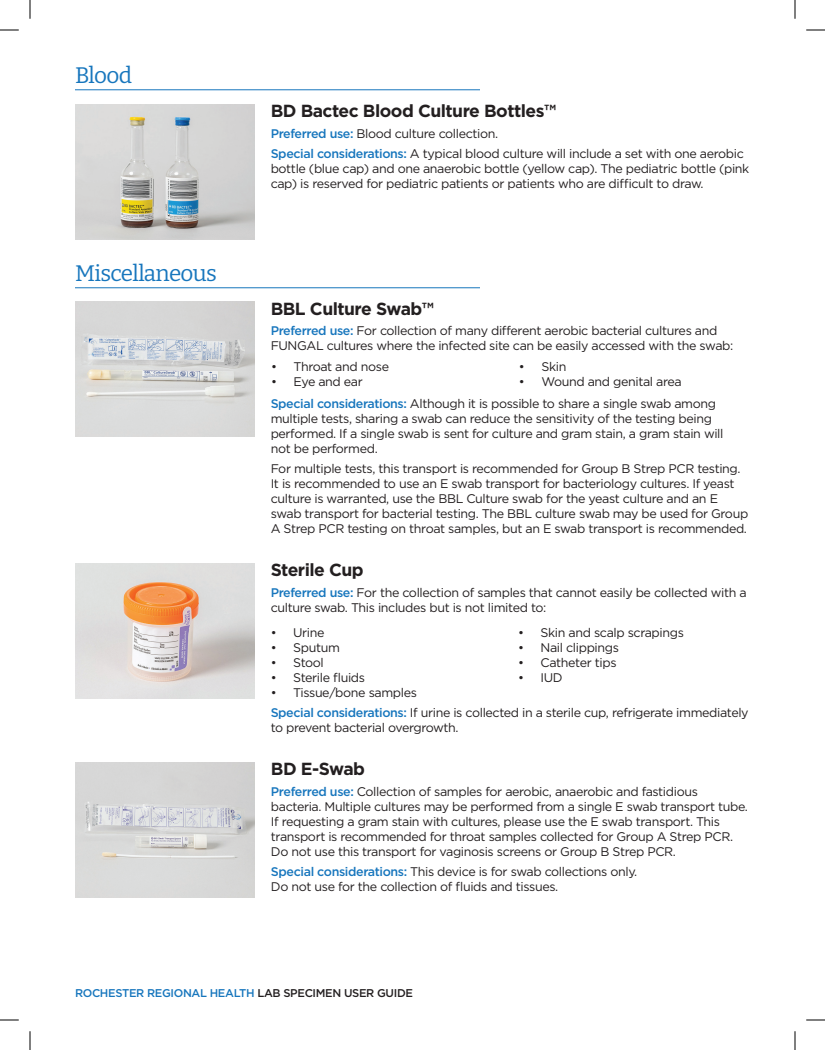
<style>
.page{position:relative;width:825px;height:1050px;background:#fff}
.page>*{position:absolute;margin:0;border:0;box-sizing:border-box;transform-origin:0 0}
.t1{font:22.5px "Bitter";letter-spacing:-.03em;color:#1776bd}
.t2{font:700 17.5px "Gotham";letter-spacing:-.03em;color:#231f20}
.t3{font:12.5px/15px "Gotham";letter-spacing:-.03em;color:#231f20}
.t4{font:500 11.25px "Gotham";letter-spacing:-.03em;color:#1776bd}
.s1{font-weight:500;color:#1776bd}
.s2{color:#231f20}
</style>
<div class="page">
<img style="left:75px;top:564px;width:180px;height:135px">
<img style="left:75px;top:104px;width:180px;height:135px">
<hr style="left:75px;top:89px;width:405px;height:1px;background:#1776bd">
<hr style="left:75px;top:287px;width:405px;height:1px;background:#1776bd">
<img style="left:75px;top:302px;width:180px;height:135px">
<img style="left:75px;top:762px;width:180px;height:135px">
<svg style="left:0;top:29px;width:19px;height:2px"></svg>
<svg style="left:806px;top:29px;width:19px;height:2px"></svg>
<svg style="left:0;top:1019px;width:19px;height:2px"></svg>
<svg style="left:806px;top:1019px;width:19px;height:2px"></svg>
<svg style="left:29px;top:0;width:2px;height:19px"></svg>
<svg style="left:29px;top:1031px;width:2px;height:19px"></svg>
<svg style="left:794px;top:0;width:2px;height:19px"></svg>
<svg style="left:794px;top:1031px;width:2px;height:19px"></svg>
<h1 class="t1" style="left:75px;top:61px;width:59px">Blood</h1>
<h1 class="t1" style="left:75px;top:259px;width:143px">Miscellaneous</h1>
<h2 class="t2" style="left:271px;top:101px;width:287px">BD Bactec Blood Culture Bottles™</h2>
<p class="t3" style="left:271px;top:123px;width:475px;line-height:20.6px"><span class="s1">Preferred use:</span> Blood culture collection.<br><span class="s1">Special considerations:</span> A typical blood culture will include a set with one aerobic</p>
<p class="t3" style="left:271px;top:161px;width:480px">bottle (blue cap) and one anaerobic bottle (yellow cap). The pediatric bottle (pink cap) is reserved for pediatric patients or patients who are difficult to draw.</p>
<h2 class="t2" style="left:271px;top:298px;width:165px">BBL Culture Swab™</h2>
<p class="t3" style="left:271px;top:323px;width:464px"><span class="s1">Preferred use:</span> For collection of many different aerobic bacterial cultures and<br>FUNGAL cultures where the infected site can be easily accessed with the swab:</p>
<p class="t3" style="left:271px;top:359px;width:120px">• Throat and nose</p>
<p class="t3" style="left:271px;top:374px;width:93px">• Eye and ear</p>
<p class="t3" style="left:519px;top:359px;width:49px">• Skin</p>
<p class="t3" style="left:271px;top:370px;width:447px;line-height:21.8px;text-indent:248px">• Wound and genital area<br><span class="s1">Special considerations:</span> Although it is possible to share a single swab among</p>
<p class="t3" style="left:271px;top:410px;width:454px">multiple tests, sharing a swab can reduce the sensitivity of the testing being performed. If a single swab is sent for culture and gram stain, a gram stain will not be performed.</p>
<p class="t3" style="left:271px;top:461px;width:479px">For multiple tests, this transport is recommended for Group B Strep PCR testing.<br>It is recommended to use an E swab transport for bacteriology cultures. If yeast culture is warranted, use the BBL Culture swab for the yeast culture and an E swab transport for bacterial testing. The BBL culture swab may be used for Group A Strep PCR testing on throat samples, but an E swab transport is recommended.</p>
<h2 class="t2" style="left:271px;top:560px;width:95px">Sterile Cup</h2>
<p class="t3" style="left:271px;top:585px;width:477px"><span class="s1">Preferred use:</span> For the collection of samples that cannot easily be collected with a culture swab. This includes but is not limited to:</p>
<p class="t3" style="left:518px;top:624px;width:167px">• Skin and scalp scrapings</p>
<p class="t3" style="left:518px;top:639px;width:102px">• Nail clippings</p>
<p class="t3" style="left:518px;top:654px;width:100px">• Catheter tips</p>
<p class="t3" style="left:518px;top:669px;width:46px">• IUD</p>
<p class="t3" style="left:271px;top:705px;width:479px"><span class="s1">Special considerations:</span> If urine is collected in a sterile cup, refrigerate immediately to prevent bacterial overgrowth.</p>
<h2 class="t2" style="left:271px;top:759px;width:96px">BD E-Swab</h2>
<p class="t3" style="left:271px;top:783px;width:479px"><span class="s1">Preferred use:</span> Collection of samples for aerobic, anaerobic and fastidious bacteria. Multiple cultures may be performed from a single E swab transport tube.<br>If requesting a gram stain with cultures, please use the E swab transport. This transport is recommended for throat samples collected for Group A Strep PCR.<br>Do not use this transport for vaginosis screens or Group B Strep PCR.</p>
<p class="t3" style="left:271px;top:864px;width:368px"><span class="s1">Special considerations:</span> This device is for swab collections only.<br>Do not use for the collection of fluids and tissues.</p>
<p class="t3" style="left:271px;top:624px;width:55px">• Urine</p>
<p class="t3" style="left:271px;top:639px;width:71px">• Sputum</p>
<p class="t3" style="left:271px;top:654px;width:55px">• Stool</p>
<p class="t3" style="left:271px;top:669px;width:96px">• Sterile fluids</p>
<p class="t3" style="left:271px;top:684px;width:148px">• Tissue/bone samples</p>
<p class="t4" style="left:75px;top:986px;width:340px">ROCHESTER REGIONAL HEALTH <span class="s2">LAB SPECIMEN USER GUIDE</span></p>
</div>
